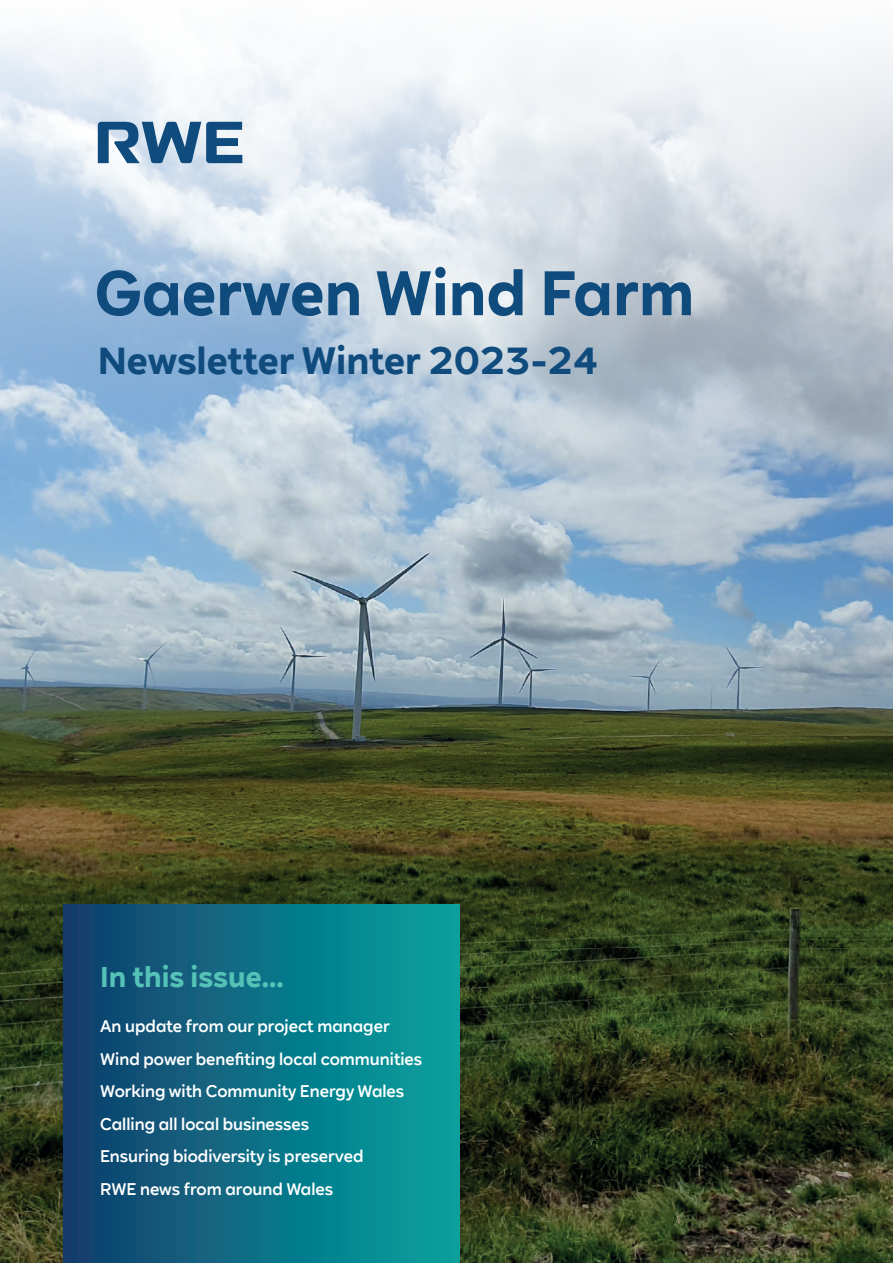
<style>
.page{position:relative;width:893px;height:1263px;background:#fff}
.page>*{position:absolute;margin:0;border:0;box-sizing:border-box;transform-origin:0 0}
.t1{font:700 61.5px "RWE Sans";color:#0f4b7d}
.t2{font:700 37.5px "RWE Sans";color:#0f4b7d}
.t3{font:700 28.5px "RWE Sans";color:#55c2b7}
.t4{font:500 16.5px/32.5px "RWE Sans";color:#fff}
</style>
<div class="page">
<img style="left:0;top:770px;width:893px;height:493px">
<img style="left:0;top:35px;width:893px;height:735px">
<svg style="left:98px;top:122px;width:144px;height:41px;background:#658cad"></svg>
<div style="left:64px;top:905px;width:395px;height:358px;background:linear-gradient(to right,#133d6c,#05a4a0)"></div>
<h1 class="t1" style="left:95px;top:254px;width:601px">Gaerwen Wind Farm</h1>
<h2 class="t2" style="left:98px;top:337px;width:502px">Newsletter Winter 2023-24</h2>
<h3 class="t3" style="left:100px;top:959px;width:185px">In this issue...</h3>
<p class="t4" style="left:100px;top:1010px;width:324px">An update from our project manager Wind power benefiting local communities Working with Community Energy Wales Calling all local businesses<br>Ensuring biodiversity is preserved<br>RWE news from around Wales</p>
</div>
